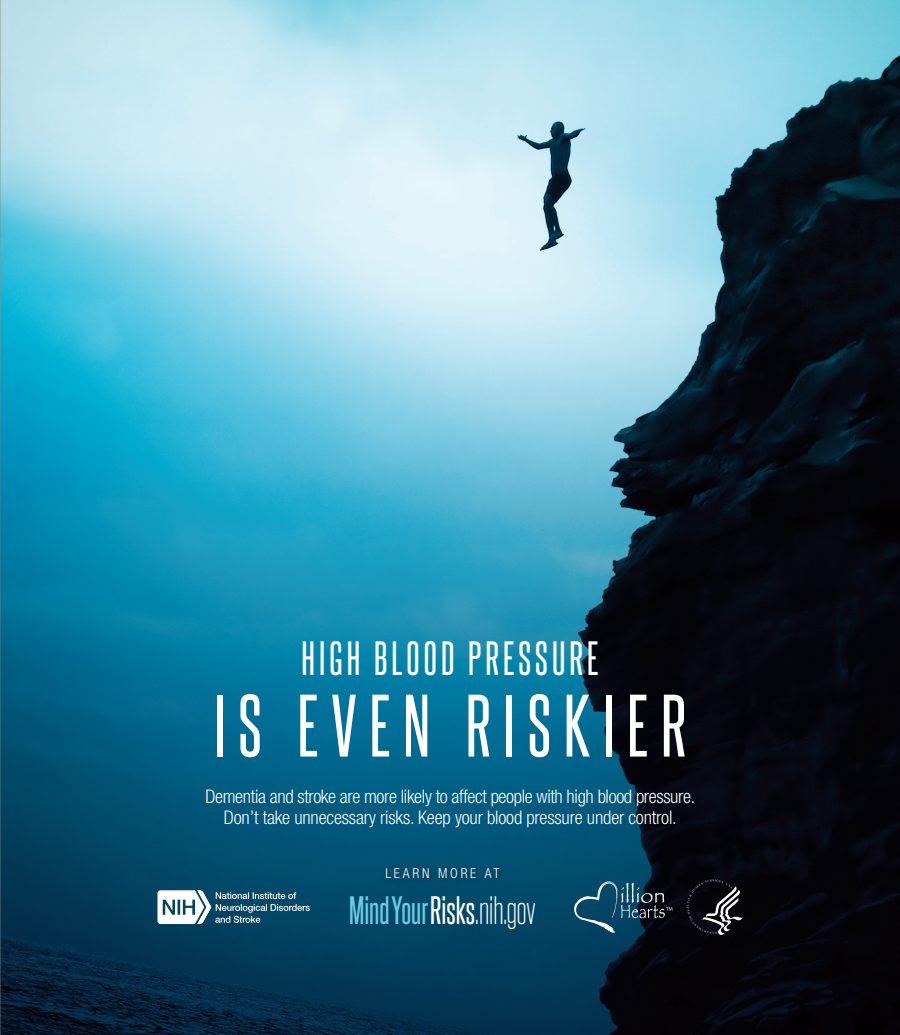
<style>
.page{position:relative;width:900px;height:1035px;background:#fff}
.page>*{position:absolute;margin:0;border:0;box-sizing:border-box;transform-origin:0 0}
.t1{font:75.25px "Steelfish Rg";letter-spacing:.17em;color:#fff}
.t2{font:40.88px "Steelfish Rg";letter-spacing:.1em;color:#fff}
.t3{font:33.75px "Steelfish Rg";color:#6dcbe6}
.t4{font:300 condensed 18.75px/21.2px "Helvetica Neue";letter-spacing:-.02em;color:#fff;text-align:center}
.t5{font:300 condensed 13.75px "Helvetica Neue";letter-spacing:.2em;color:#fff}
.s1{color:#fff}
.s2{font-family:"Steelfish Lt";color:#fff}
</style>
<div class="page">
<img style="left:0;top:0;width:900px;height:1035px">
<svg style="left:574px;top:882px;width:98px;height:51px;background:#1e485e"></svg>
<svg style="left:158px;top:890px;width:152px;height:34px"></svg>
<div style="left:381px;top:864px;width:126px;height:22px;background:#034b6a"></div>
<svg style="left:687px;top:879px;width:56px;height:56px;background:#28282e"></svg>
<h1 class="t2" style="left:301px;top:633px;width:299px">HIGH BLOOD PRESSURE</h1>
<h1 class="t1" style="left:214px;top:680px;width:473px">IS EVEN RISKIER</h1>
<p class="t4" style="left:206px;top:785px;width:491px">Dementia and stroke are more likely to affect people with high blood pressure.<br>Don’t take unnecessary risks. Keep your blood pressure under control.</p>
<p class="t5" style="left:385px;top:865px;width:116px">LEARN MORE AT</p>
<p class="t3" style="left:349px;top:889px;width:188px">Mind Your <span class="s1">Risks</span><span class="s2">.nih.gov</span></p>
</div>
